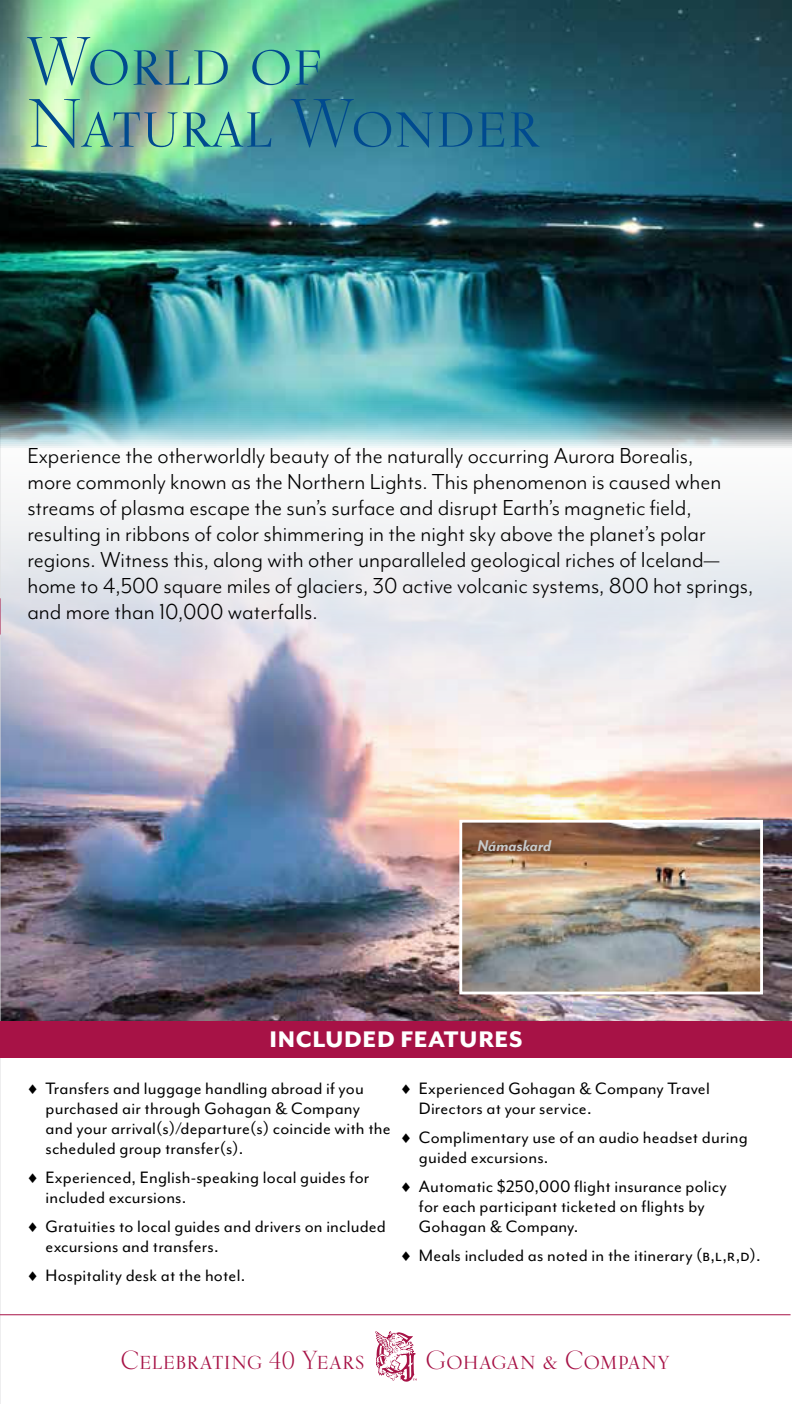
<style>
.page{position:relative;width:792px;height:1404px;background:#fff}
.page>*{position:absolute;margin:0;border:0;box-sizing:border-box;transform-origin:0 0}
.t1{font:68px/62px "Kumlien Pro";letter-spacing:-.005em;color:#004a8f}
.t2{font:26px "Kumlien Pro";color:#a71246}
.t3{font:800 26px "Mr Eaves Mod OT";letter-spacing:.025em;color:#fff}
.t4{font:25px/26px "Mr Eaves Mod OT";color:#000}
.t5{font:19px/20px "Mr Eaves Mod OT";letter-spacing:.01em;color:#000}
.t6{font:italic 700 18px "Mr Eaves Mod OT";letter-spacing:-.005em;color:#c9cbcc}
</style>
<div class="page">
<img style="left:0;top:452px;width:792px;height:569px">
<img style="left:0;top:0;width:792px;height:452px">
<hr style="left:791px;top:0;width:1px;height:325px;background:#f1f2f2">
<div style="left:0;top:1021px;width:792px;height:36px;background:#a71246"></div>
<svg style="left:375px;top:1331px;width:42px;height:51px"></svg>
<hr style="left:0;top:1314px;width:791px;height:1px;background:#a71246">
<img style="left:458px;top:818px;width:306px;height:178px">
<h1 class="t1" style="left:27px;top:36px;width:514px">World of<br>Natural Wonder</h1>
<p class="t4" style="left:27px;top:444px;width:728px">Experience the otherworldly beauty of the naturally occurring Aurora Borealis,<br>more commonly known as the Northern Lights. This phenomenon is caused when streams of plasma escape the sun’s surface and disrupt Earth’s magnetic field, resulting in ribbons of color shimmering in the night sky above the planet’s polar regions. Witness this, along with other unparalleled geological riches of Iceland— home to 4,500 square miles of glaciers, 30 active volcanic systems, 800 hot springs, and more than 10,000 waterfalls.</p>
<p class="t6" style="left:477px;top:834px;width:76px">Námaskard</p>
<h2 class="t3" style="left:270px;top:1023px;width:254px">INCLUDED FEATURES</h2>
<p class="t5" style="left:46px;top:1079px;width:347px;text-indent:-18px">♦ Transfers and luggage handling abroad if you purchased air through Gohagan &amp; Company and your arrival(s)/departure(s) coincide with the scheduled group transfer(s).</p>
<p class="t5" style="left:46px;top:1168px;width:325px;text-indent:-18px">♦ Experienced, English-speaking local guides for included excursions.</p>
<p class="t5" style="left:46px;top:1217px;width:342px;text-indent:-18px">♦ Gratuities to local guides and drivers on included excursions and transfers.</p>
<p class="t5" style="left:28px;top:1266px;width:219px">♦ Hospitality desk at the hotel.</p>
<p class="t5" style="left:419px;top:1079px;width:292px;text-indent:-18px">♦ Experienced Gohagan &amp; Company Travel<br>Directors at your service.</p>
<p class="t5" style="left:419px;top:1128px;width:330px;text-indent:-18px">♦ Complimentary use of an audio headset during guided excursions.</p>
<p class="t5" style="left:419px;top:1177px;width:309px;text-indent:-18px">♦ Automatic $250,000 flight insurance policy for each participant ticketed on flights by<br>Gohagan &amp; Company.</p>
<p class="t5" style="left:401px;top:1246px;width:361px">♦ Meals included as noted in the itinerary (b,l,r,d).</p>
<h2 class="t2" style="left:121px;top:1349px;width:246px">Celebrating 40 Years</h2>
<h2 class="t2" style="left:425px;top:1349px;width:246px">Gohagan &amp; Company</h2>
</div>
